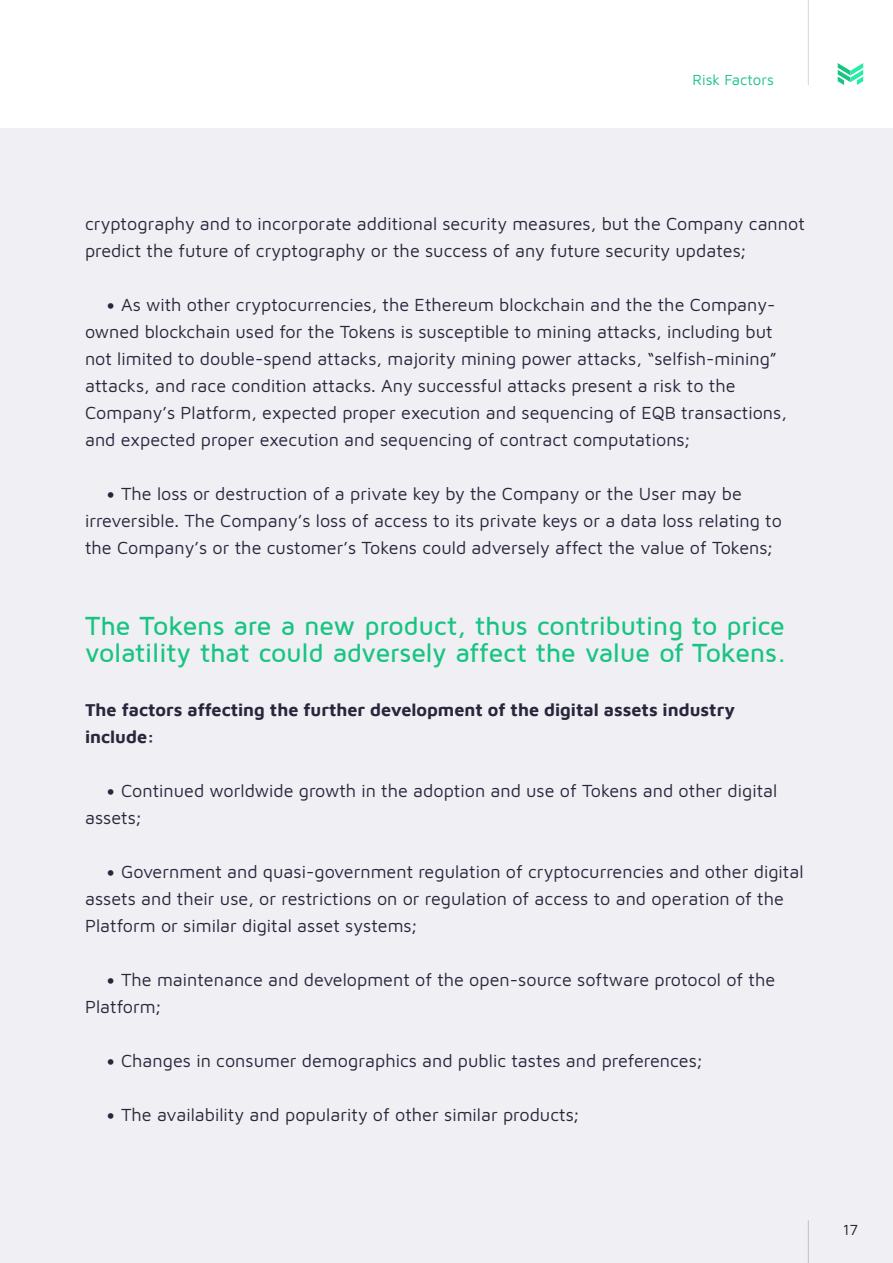
<style>
.page{position:relative;width:893px;height:1263px;background:#efeff4}
.page>*{position:absolute;margin:0;border:0;box-sizing:border-box;transform-origin:0 0}
.t1{font:500 27px/27px "Maven Pro";letter-spacing:-.015em;color:#17c482}
.t2{font:18px/27px "Maven Pro";color:#28263b}
.t3{font:700 18px/27px "Maven Pro";color:#28263b}
.t4{font:15px "Maven Pro";color:#17c482}
.t5{font:15px "Maven Pro";color:#231f20}
.s1{font-size:24px}
</style>
<div class="page">
<div style="left:0;top:0;width:893px;height:128px;background:#fff"></div>
<svg style="left:838px;top:63px;width:25px;height:22px"></svg>
<hr style="left:808px;top:0;width:1px;height:85px;background:#d4d4d8">
<hr style="left:808px;top:1220px;width:1px;height:43px;background:#bebec4">
<p class="t4" style="left:693px;top:70px;width:83px">Risk Factors</p>
<p class="t2" style="left:85px;top:209px;width:721px">cryptography and to incorporate additional security measures, but the Company cannot predict the future of cryptography or the success of any future security updates;</p>
<p class="t2" style="left:85px;top:290px;width:703px;text-indent:21px"><span class="s1">•</span> As with other cryptocurrencies, the Ethereum blockchain and the the Company&shy;owned blockchain used for the Tokens is susceptible to mining attacks, including but not limited to double-spend attacks, majority mining power attacks, “selfish-mining” attacks, and race condition attacks. Any successful attacks present a risk to the Company’s Platform, expected proper execution and sequencing of EQB transactions, and expected proper execution and sequencing of contract computations;</p>
<p class="t2" style="left:85px;top:479px;width:698px;text-indent:21px"><span class="s1">•</span> The loss or destruction of a private key by the Company or the User may be irreversible. The Company’s loss of access to its private keys or a data loss relating to the Company’s or the customer’s Tokens could adversely affect the value of Tokens;</p>
<p class="t1" style="left:85px;top:613px;width:703px">The Tokens are a new product, thus contributing to price volatility that could adversely affect the value of Tokens.</p>
<p class="t3" style="left:85px;top:695px;width:651px">The factors affecting the further development of the digital assets industry include:</p>
<p class="t2" style="left:85px;top:776px;width:694px;text-indent:21px"><span class="s1">•</span> Continued worldwide growth in the adoption and use of Tokens and other digital assets;</p>
<p class="t2" style="left:85px;top:857px;width:720px;text-indent:21px"><span class="s1">•</span> Government and quasi-government regulation of cryptocurrencies and other digital assets and their use, or restrictions on or regulation of access to and operation of the<br>Platform or similar digital asset systems;</p>
<p class="t2" style="left:85px;top:965px;width:692px;text-indent:21px"><span class="s1">•</span> The maintenance and development of the open-source software protocol of the<br>Platform;</p>
<p class="t2" style="left:106px;top:1046px;width:598px"><span class="s1">•</span> Changes in consumer demographics and public tastes and preferences;</p>
<p class="t2" style="left:106px;top:1100px;width:475px"><span class="s1">•</span> The availability and popularity of other similar products;</p>
<p class="t5" style="left:843px;top:1219px;width:17px">17</p>
</div>
